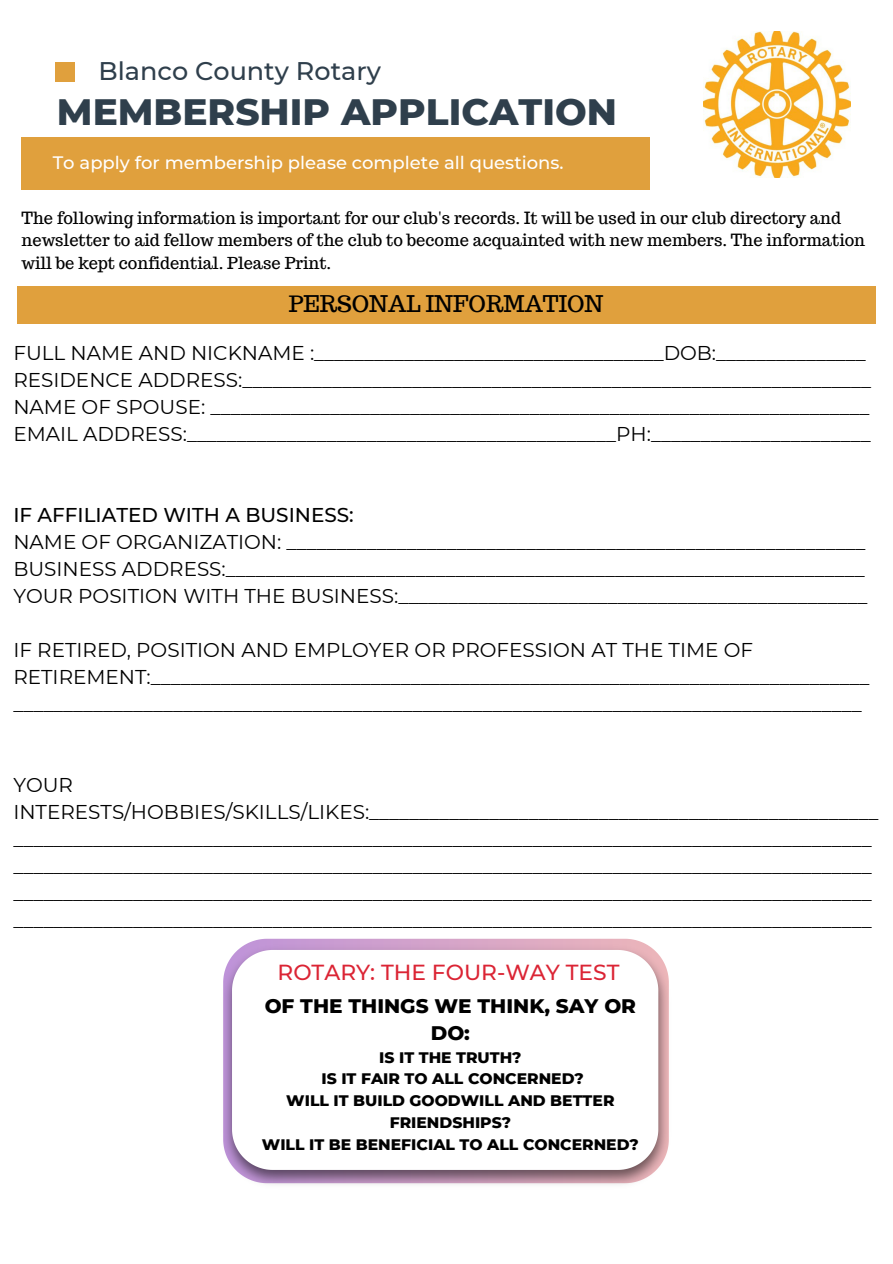
<style>
.page{position:relative;width:893px;height:1264px;background:#fff}
.page>*{position:absolute;margin:0;border:0;box-sizing:border-box;transform-origin:0 0}
.t1{font:800 37.5px "Montserrat";color:#2f3f4c}
.t2{font:500 25.5px "Montserrat";color:#2f3f4c}
.t3{font:22.5px "Trocchi";color:#000}
.t4{font:500 21.75px "Montserrat";color:#db2434}
.t5{font:19.95px/27px "Montserrat";color:#000}
.t6{font:800 19.95px/27.6px "Montserrat";color:#000;text-align:center}
.t7{font:500 19.95px "Montserrat";color:#000}
.t8{font:500 18px "Montserrat";color:#fff}
.t9{font:16.5px/22.5px "Trocchi";color:#000}
.t10{font:800 15.6px/21.8px "Montserrat";color:#000;text-align:center}
</style>
<div class="page">
<div style="left:21px;top:137px;width:629px;height:53px;background:#e0a03d"></div>
<div style="left:55px;top:62px;width:20px;height:19px;background:#e0a03d"></div>
<div style="left:17px;top:286px;width:858px;height:37px;background:#e0a03d"></div>
<img style="left:703px;top:31px;width:147px;height:147px">
<img style="left:223px;top:941px;width:446px;height:244px">
<svg style="left:232px;top:949px;width:426px;height:220px"></svg>
<p class="t2" style="left:98px;top:55px;width:284px">Blanco County Rotary</p>
<h1 class="t1" style="left:57px;top:89px;width:561px">MEMBERSHIP APPLICATION</h1>
<p class="t8" style="left:53px;top:151px;width:512px">To apply for membership please complete all questions.</p>
<p class="t9" style="left:21px;top:207px;width:845px">The following information is important for our club's records. It will be used in our club directory and newsletter to aid fellow members of the club to become acquainted with new members. The information will be kept confidential. Please Print.</p>
<p class="t3" style="left:289px;top:289px;width:316px">PERSONAL INFORMATION</p>
<p class="t5" style="left:13px;top:340px;width:859px">FULL NAME AND NICKNAME :___________________________________DOB:_______________ RESIDENCE ADDRESS:_______________________________________________________________ NAME OF SPOUSE: __________________________________________________________________ EMAIL ADDRESS:___________________________________________PH:______________________</p>
<p class="t7" style="left:13px;top:503px;width:342px">IF AFFILIATED WITH A BUSINESS:</p>
<p class="t5" style="left:13px;top:528px;width:855px">NAME OF ORGANIZATION: __________________________________________________________<br>BUSINESS ADDRESS:________________________________________________________________<br>YOUR POSITION WITH THE BUSINESS:_______________________________________________</p>
<p class="t5" style="left:13px;top:636px;width:857px">IF RETIRED, POSITION AND EMPLOYER OR PROFESSION AT THE TIME OF<br>RETIREMENT:________________________________________________________________________ _____________________________________________________________________________________</p>
<p class="t5" style="left:13px;top:771px;width:866px">YOUR INTERESTS/HOBBIES/SKILLS/LIKES:___________________________________________________ ______________________________________________________________________________________ ______________________________________________________________________________________ ______________________________________________________________________________________ ______________________________________________________________________________________</p>
<p class="t4" style="left:277px;top:958px;width:343px">ROTARY: THE FOUR-WAY TEST</p>
<p class="t6" style="left:265px;top:991px;width:373px">OF THE THINGS WE THINK, SAY OR<br>DO:</p>
<p class="t10" style="left:262px;top:1046px;width:378px">IS IT THE TRUTH?<br>IS IT FAIR TO ALL CONCERNED?<br>WILL IT BUILD GOODWILL AND BETTER<br>FRIENDSHIPS?<br>WILL IT BE BENEFICIAL TO ALL CONCERNED?</p>
</div>
